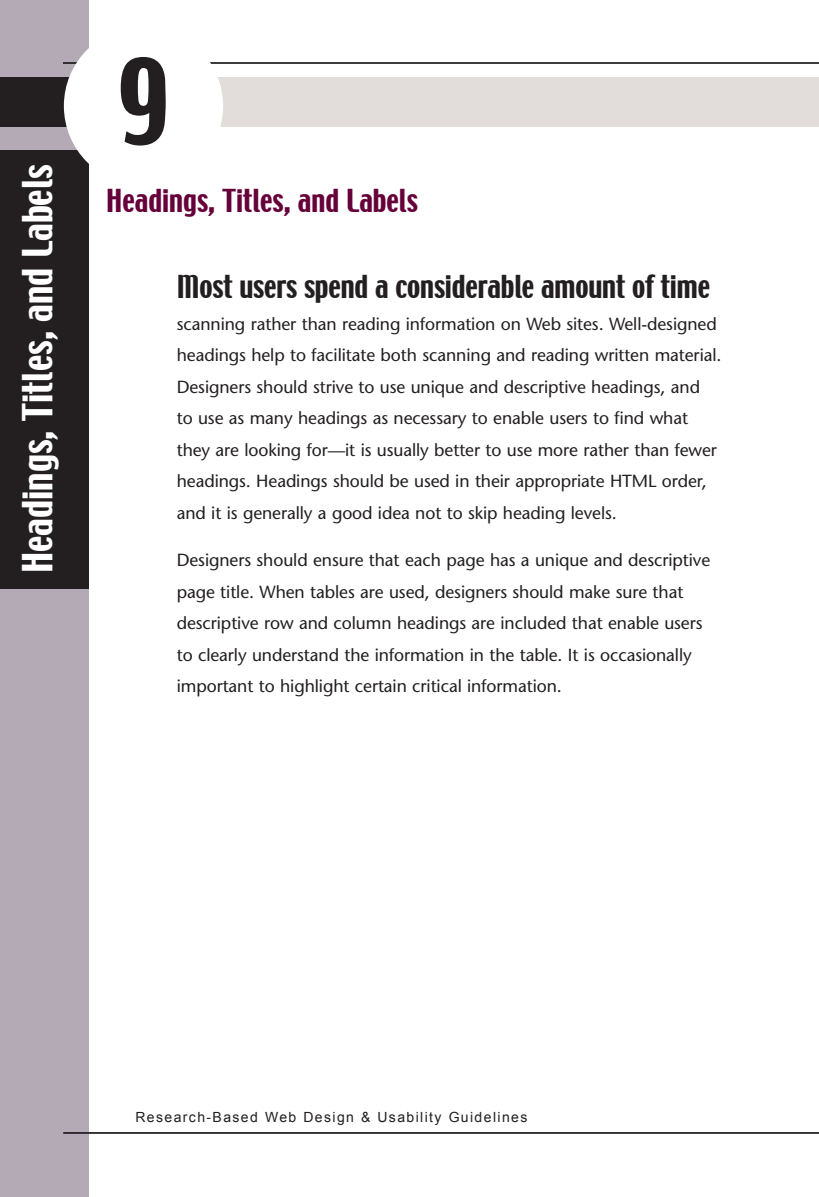
<style>
.page{position:relative;width:819px;height:1197px;background:#fff}
.page>*{position:absolute;margin:0;border:0;box-sizing:border-box;transform-origin:0 0}
.t1{font:105px "Techno";color:#231f20}
.t2{font:36.75px "Techno";color:#fff}
.t3{font:28px "Techno";letter-spacing:-.005em;color:#231f20}
.t4{font:28px "Techno";color:#66003a}
.t5{font:17.5px/31.5px "Stone Sans";letter-spacing:-.005em;color:#231f20}
.t6{font:14px "Arial";letter-spacing:.1em;color:#231f20}
</style>
<div class="page">
<div style="left:0;top:0;width:89px;height:1197px;background:#b3aab5"></div>
<div style="left:0;top:77px;width:89px;height:50px;background:#231f20"></div>
<div style="left:89px;top:77px;width:730px;height:50px;background:#e2ddda"></div>
<hr style="left:63px;top:62px;width:756px;height:2px;background:#231f20">
<hr style="left:63px;top:1132px;width:756px;height:2px;background:#231f20">
<div style="left:0;top:150px;width:89px;height:438px;background:#231f20"></div>
<div style="left:64px;top:26px;width:159px;height:160px;background:#fff;border-radius:50%"></div>
<p class="t2" style="left:13px;top:573px;width:410px;rotate:-90deg">Headings, Titles, and Labels</p>
<p class="t1" style="left:117px;top:31px;width:54px">9</p>
<p class="t4" style="left:106px;top:181px;width:313px">Headings, Titles, and Labels</p>
<p class="t3" style="left:177px;top:268px;width:535px">Most users spend a considerable amount of time</p>
<p class="t5" style="left:177px;top:308px;width:546px">scanning rather than reading information on Web sites. Well-designed headings help to facilitate both scanning and reading written material.<br>Designers should strive to use unique and descriptive headings, and<br>to use as many headings as necessary to enable users to find what they are looking for—it is usually better to use more rather than fewer headings. Headings should be used in their appropriate HTML order, and it is generally a good idea not to skip heading levels.</p>
<p class="t5" style="left:177px;top:545px;width:535px">Designers should ensure that each page has a unique and descriptive page title. When tables are used, designers should make sure that descriptive row and column headings are included that enable users to clearly understand the information in the table. It is occasionally important to highlight certain critical information.</p>
<p class="t6" style="left:135px;top:1110px;width:393px">Research-Based Web Design &amp; Usability Guidelines</p>
</div>
